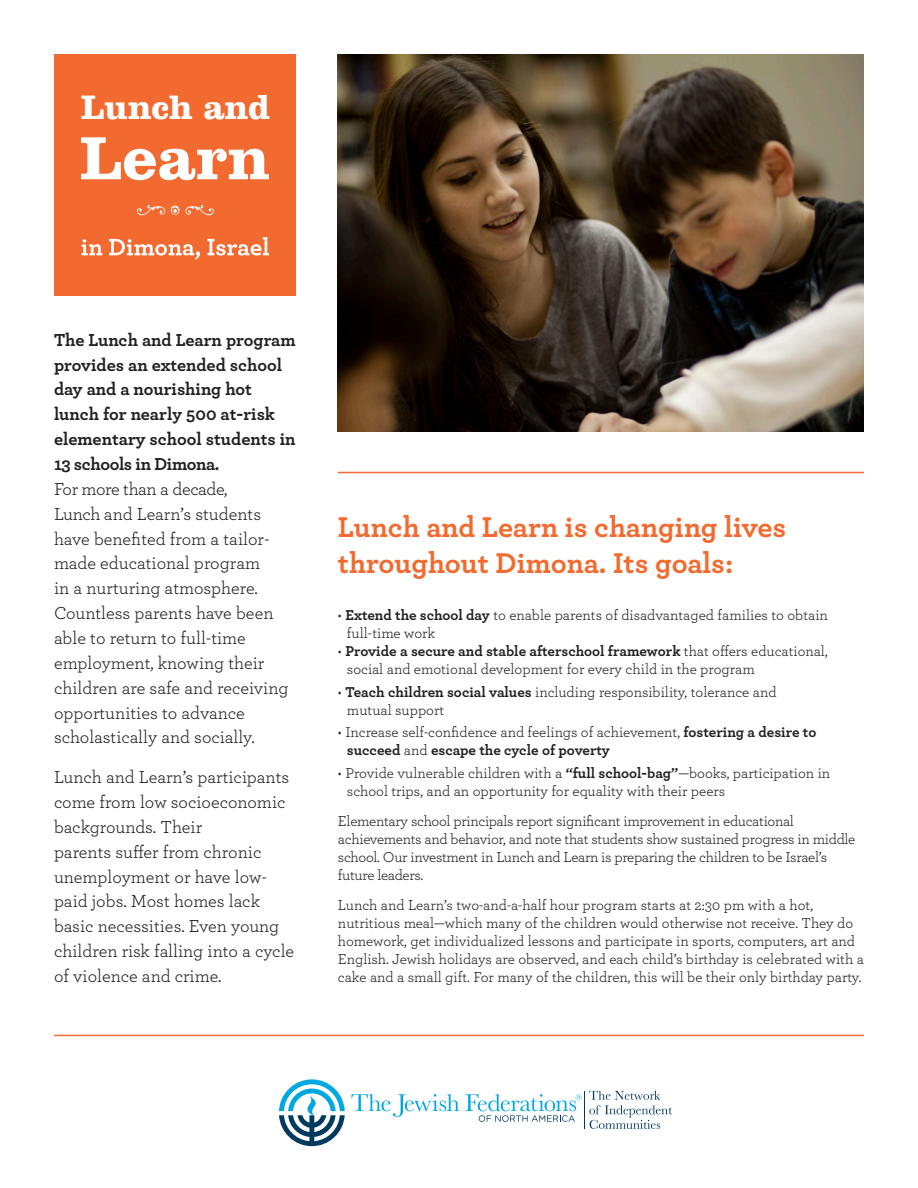
<style>
.page{position:relative;width:918px;height:1188px;background:#fff}
.page>*{position:absolute;margin:0;border:0;box-sizing:border-box;transform-origin:0 0}
.t1{font:700 35.25px "Clarendon";color:#fff}
.t2{font:700 30px/36px "Archer";color:#f26a2f}
.t3{font:18.15px/24.9px "Archer";color:#231f20}
.t4{font:700 18.15px/24.9px "Archer";color:#231f20}
.t5{font:15px/18px "Archer";letter-spacing:-.005em;color:#231f20}
.s1{font-weight:700}
</style>
<div class="page">
<img style="left:338px;top:54px;width:526px;height:378px">
<svg style="left:279px;top:1079px;width:66px;height:67px"></svg>
<hr style="left:584px;top:1091px;width:1px;height:38px;background:#003a5d">
<svg style="left:589px;top:1091px;width:83px;height:38px"></svg>
<svg style="left:351px;top:1094px;width:108px;height:23px"></svg>
<svg style="left:465px;top:1094px;width:117px;height:28px"></svg>
<hr style="left:54px;top:1035px;width:810px;height:1px;background:#f26a2f">
<div style="left:54px;top:54px;width:242px;height:242px;background:#f26a2f"></div>
<svg style="left:185px;top:205px;width:29px;height:10px"></svg>
<svg style="left:137px;top:205px;width:28px;height:10px"></svg>
<svg style="left:171px;top:206px;width:8px;height:9px"></svg>
<svg style="left:81px;top:137px;width:188px;height:43px"></svg>
<svg style="left:82px;top:239px;width:20px;height:16px"></svg>
<svg style="left:109px;top:239px;width:91px;height:21px"></svg>
<svg style="left:208px;top:237px;width:61px;height:19px"></svg>
<hr style="left:338px;top:472px;width:526px;height:1px;background:#f26a2f">
<p class="t1" style="left:81px;top:86px;width:191px">Lunch and</p>
<p class="t4" style="left:54px;top:326px;width:243px">The Lunch and Learn program provides an extended school day and a nourishing hot lunch for nearly 500 at-risk elementary school students in<br>13 schools in Dimona.</p>
<p class="t3" style="left:54px;top:476px;width:236px">For more than a decade,<br>Lunch and Learn’s students have benefited from a tailor&shy;made educational program<br>in a nurturing atmosphere.<br>Countless parents have been able to return to full-time employment, knowing their children are safe and receiving opportunities to advance scholastically and socially.</p>
<p class="t3" style="left:54px;top:764px;width:242px">Lunch and Learn’s participants come from low socioeconomic backgrounds. Their<br>parents suffer from chronic unemployment or have low&shy;paid jobs. Most homes lack basic necessities. Even young children risk falling into a cycle of violence and crime.</p>
<p class="t2" style="left:338px;top:507px;width:450px">Lunch and Learn is changing lives throughout Dimona. Its goals:</p>
<p class="t5" style="left:347px;top:605px;width:483px;text-indent:-9px">• <span class="s1">Extend the school day</span> to enable parents of disadvantaged families to obtain full-time work</p>
<p class="t5" style="left:347px;top:641px;width:482px;text-indent:-9px">• <span class="s1">Provide a secure and stable afterschool framework</span> that offers educational, social and emotional development for every child in the program</p>
<p class="t5" style="left:347px;top:682px;width:431px;text-indent:-9px">• <span class="s1">Teach children social values</span> including responsibility, tolerance and mutual support</p>
<p class="t5" style="left:347px;top:722px;width:471px;text-indent:-9px">• Increase self-confidence and feelings of achievement, <span class="s1">fostering a desire to succeed</span> and <span class="s1">escape the cycle of poverty</span></p>
<p class="t5" style="left:347px;top:763px;width:485px;text-indent:-9px">• Provide vulnerable children with a <span class="s1">“full school-bag”</span>—books, participation in school trips, and an opportunity for equality with their peers</p>
<p class="t5" style="left:338px;top:811px;width:519px">Elementary school principals report significant improvement in educational achievements and behavior, and note that students show sustained progress in middle school. Our investment in Lunch and Learn is preparing the children to be Israel’s future leaders.</p>
<p class="t5" style="left:338px;top:895px;width:528px">Lunch and Learn’s two-and-a-half hour program starts at 2:30 pm with a hot, nutritious meal—which many of the children would otherwise not receive. They do homework, get individualized lessons and participate in sports, computers, art and English. Jewish holidays are observed, and each child’s birthday is celebrated with a cake and a small gift. For many of the children, this will be their only birthday party.</p>
</div>
